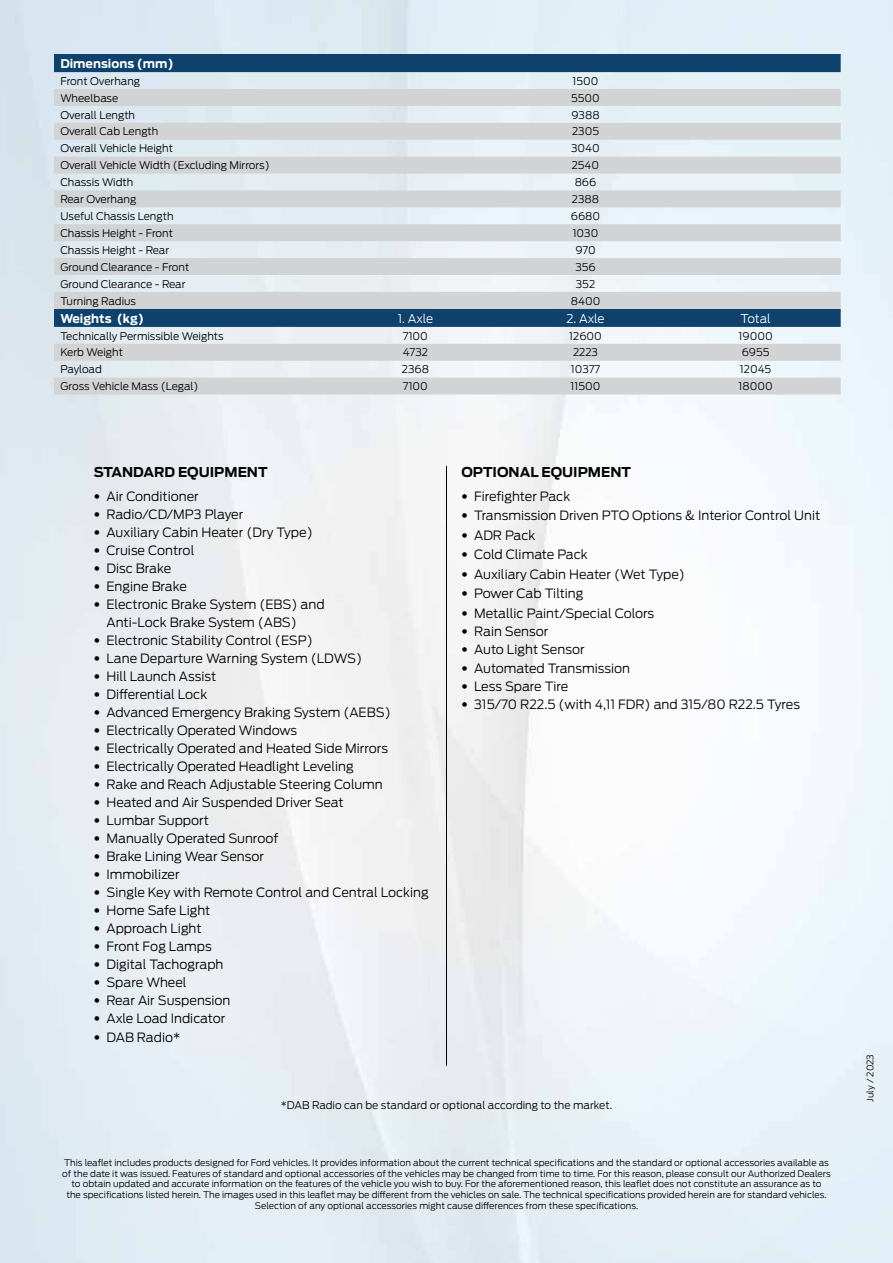
<style>
.page{position:relative;width:893px;height:1263px;background:#fff}
.page>*{position:absolute;margin:0;border:0;box-sizing:border-box;transform-origin:0 0}
.t1{font:700 13.5px "Ford Antenna";color:#000}
.t2{font:300 12.75px/18px "Ford Antenna";color:#000}
.t3{font:700 12px "Ford Antenna";color:#fff}
.t4{font:300 12px "Ford Antenna";color:#fff}
.t5{font:300 10.5px "Ford Antenna";color:#000}
.t6{font:300 9px/10.8px "Ford Antenna";color:#000;text-align:center}
.s1{font-family:"Helvetica Neue LT Std";font-stretch:condensed}
</style>
<div class="page">
<hr style="left:446px;top:466px;width:1px;height:600px;background:#000">
<svg style="left:54px;top:54px;width:787px;height:35px;background:#7393ac"></svg>
<svg style="left:54px;top:89px;width:787px;height:305px;background:#cfd7dc"></svg>
<p class="t3" style="left:60px;top:53px;width:115px">Dimensions (mm)</p>
<p class="t5" style="left:60px;top:72px;width:81px">Front Overhang</p>
<p class="t5" style="left:573px;top:72px;width:27px">1500</p>
<p class="t5" style="left:60px;top:89px;width:59px">Wheelbase</p>
<p class="t5" style="left:571px;top:89px;width:30px">5500</p>
<p class="t5" style="left:60px;top:106px;width:76px">Overall Length</p>
<p class="t5" style="left:571px;top:106px;width:30px">9388</p>
<p class="t5" style="left:60px;top:123px;width:99px">Overall Cab Length</p>
<p class="t5" style="left:572px;top:123px;width:28px">2305</p>
<p class="t5" style="left:60px;top:140px;width:114px">Overall Vehicle Height</p>
<p class="t5" style="left:571px;top:140px;width:30px">3040</p>
<p class="t5" style="left:60px;top:157px;width:211px">Overall Vehicle Width (Excluding Mirrors)</p>
<p class="t5" style="left:572px;top:157px;width:29px">2540</p>
<p class="t5" style="left:60px;top:173px;width:74px">Chassis Width</p>
<p class="t5" style="left:575px;top:173px;width:23px">866</p>
<p class="t5" style="left:60px;top:190px;width:78px">Rear Overhang</p>
<p class="t5" style="left:572px;top:190px;width:29px">2388</p>
<p class="t5" style="left:60px;top:207px;width:115px">Useful Chassis Length</p>
<p class="t5" style="left:571px;top:207px;width:31px">6680</p>
<p class="t5" style="left:60px;top:224px;width:114px">Chassis Height - Front</p>
<p class="t5" style="left:573px;top:224px;width:27px">1030</p>
<p class="t5" style="left:60px;top:241px;width:110px">Chassis Height - Rear</p>
<p class="t5" style="left:575px;top:241px;width:22px">970</p>
<p class="t5" style="left:60px;top:258px;width:130px">Ground Clearance - Front</p>
<p class="t5" style="left:575px;top:258px;width:22px">356</p>
<p class="t5" style="left:60px;top:275px;width:127px">Ground Clearance - Rear</p>
<p class="t5" style="left:576px;top:275px;width:21px">352</p>
<p class="t5" style="left:60px;top:292px;width:77px">Turning Radius</p>
<p class="t5" style="left:571px;top:292px;width:31px">8400</p>
<p class="t3" style="left:60px;top:307px;width:85px">Weights (kg)</p>
<p class="t4" style="left:398px;top:308px;width:37px">1. Axle</p>
<p class="t4" style="left:566px;top:308px;width:40px">2. Axle</p>
<p class="t4" style="left:741px;top:308px;width:31px">Total</p>
<p class="t5" style="left:60px;top:327px;width:165px">Technically Permissible Weights</p>
<p class="t5" style="left:403px;top:327px;width:26px">7100</p>
<p class="t5" style="left:569px;top:327px;width:34px">12600</p>
<p class="t5" style="left:739px;top:327px;width:36px">19000</p>
<p class="t5" style="left:60px;top:344px;width:64px">Kerb Weight</p>
<p class="t5" style="left:403px;top:344px;width:27px">4732</p>
<p class="t5" style="left:573px;top:344px;width:26px">2223</p>
<p class="t5" style="left:742px;top:344px;width:29px">6955</p>
<p class="t5" style="left:60px;top:361px;width:43px">Payload</p>
<p class="t5" style="left:402px;top:361px;width:29px">2368</p>
<p class="t5" style="left:571px;top:361px;width:31px">10377</p>
<p class="t5" style="left:740px;top:361px;width:33px">12045</p>
<p class="t5" style="left:60px;top:378px;width:140px">Gross Vehicle Mass (Legal)</p>
<p class="t5" style="left:403px;top:378px;width:26px">7100</p>
<p class="t5" style="left:571px;top:378px;width:31px">11500</p>
<p class="t5" style="left:738px;top:378px;width:36px">18000</p>
<p class="t1" style="left:94px;top:460px;width:175px">STANDARD EQUIPMENT</p>
<p class="t2" style="left:94px;top:485px;width:107px"><span class="s1">•</span> Air Conditioner</p>
<p class="t2" style="left:94px;top:503px;width:151px"><span class="s1">•</span> Radio/CD/MP3 Player</p>
<p class="t2" style="left:94px;top:521px;width:220px"><span class="s1">•</span> Auxiliary Cabin Heater (Dry Type)</p>
<p class="t2" style="left:94px;top:539px;width:102px"><span class="s1">•</span> Cruise Control</p>
<p class="t2" style="left:94px;top:557px;width:79px"><span class="s1">•</span> Disc Brake</p>
<p class="t2" style="left:94px;top:576px;width:95px"><span class="s1">•</span> Engine Brake</p>
<p class="t2" style="left:107px;top:594px;width:220px;text-indent:-13px"><span class="s1">•</span> Electronic Brake System (EBS) and<br>Anti-Lock Brake System (ABS)</p>
<p class="t2" style="left:94px;top:630px;width:221px"><span class="s1">•</span> Electronic Stability Control (ESP)</p>
<p class="t2" style="left:94px;top:648px;width:270px"><span class="s1">•</span> Lane Departure Warning System (LDWS)</p>
<p class="t2" style="left:94px;top:666px;width:124px"><span class="s1">•</span> Hill Launch Assist</p>
<p class="t2" style="left:94px;top:684px;width:115px"><span class="s1">•</span> Differential Lock</p>
<p class="t2" style="left:94px;top:702px;width:298px"><span class="s1">•</span> Advanced Emergency Braking System (AEBS)</p>
<p class="t2" style="left:94px;top:720px;width:205px"><span class="s1">•</span> Electrically Operated Windows</p>
<p class="t2" style="left:94px;top:738px;width:296px"><span class="s1">•</span> Electrically Operated and Heated Side Mirrors</p>
<p class="t2" style="left:94px;top:756px;width:261px"><span class="s1">•</span> Electrically Operated Headlight Leveling</p>
<p class="t2" style="left:94px;top:774px;width:291px"><span class="s1">•</span> Rake and Reach Adjustable Steering Column</p>
<p class="t2" style="left:94px;top:792px;width:251px"><span class="s1">•</span> Heated and Air Suspended Driver Seat</p>
<p class="t2" style="left:94px;top:810px;width:117px"><span class="s1">•</span> Lumbar Support</p>
<p class="t2" style="left:94px;top:828px;width:186px"><span class="s1">•</span> Manually Operated Sunroof</p>
<p class="t2" style="left:94px;top:846px;width:172px"><span class="s1">•</span> Brake Lining Wear Sensor</p>
<p class="t2" style="left:94px;top:864px;width:87px"><span class="s1">•</span> Immobilizer</p>
<p class="t2" style="left:94px;top:882px;width:336px"><span class="s1">•</span> Single Key with Remote Control and Central Locking</p>
<p class="t2" style="left:94px;top:900px;width:118px"><span class="s1">•</span> Home Safe Light</p>
<p class="t2" style="left:94px;top:918px;width:109px"><span class="s1">•</span> Approach Light</p>
<p class="t2" style="left:94px;top:936px;width:120px"><span class="s1">•</span> Front Fog Lamps</p>
<p class="t2" style="left:94px;top:954px;width:131px"><span class="s1">•</span> Digital Tachograph</p>
<p class="t2" style="left:94px;top:972px;width:94px"><span class="s1">•</span> Spare Wheel</p>
<p class="t2" style="left:94px;top:990px;width:138px"><span class="s1">•</span> Rear Air Suspension</p>
<p class="t2" style="left:94px;top:1008px;width:133px"><span class="s1">•</span> Axle Load Indicator</p>
<p class="t2" style="left:94px;top:1027px;width:88px"><span class="s1">•</span> DAB Radio*</p>
<p class="t1" style="left:461px;top:460px;width:171px">OPTIONAL EQUIPMENT</p>
<p class="t2" style="left:461px;top:485px;width:111px"><span class="s1">•</span> Firefighter Pack</p>
<p class="t2" style="left:461px;top:505px;width:360px"><span class="s1">•</span> Transmission Driven PTO Options &amp; Interior Control Unit</p>
<p class="t2" style="left:461px;top:524px;width:76px"><span class="s1">•</span> ADR Pack</p>
<p class="t2" style="left:461px;top:544px;width:128px"><span class="s1">•</span> Cold Climate Pack</p>
<p class="t2" style="left:461px;top:563px;width:225px"><span class="s1">•</span> Auxiliary Cabin Heater (Wet Type)</p>
<p class="t2" style="left:461px;top:583px;width:124px"><span class="s1">•</span> Power Cab Tilting</p>
<p class="t2" style="left:461px;top:602px;width:194px"><span class="s1">•</span> Metallic Paint/Special Colors</p>
<p class="t2" style="left:461px;top:620px;width:89px"><span class="s1">•</span> Rain Sensor</p>
<p class="t2" style="left:461px;top:638px;width:125px"><span class="s1">•</span> Auto Light Sensor</p>
<p class="t2" style="left:461px;top:658px;width:170px"><span class="s1">•</span> Automated Transmission</p>
<p class="t2" style="left:461px;top:676px;width:108px"><span class="s1">•</span> Less Spare Tire</p>
<p class="t2" style="left:461px;top:694px;width:340px"><span class="s1">•</span> 315/70 R22.5 (with 4,11 FDR) and 315/80 R22.5 Tyres</p>
<p class="t5" style="left:281px;top:1096px;width:333px">*DAB Radio can be standard or optional according to the market.</p>
<p class="t6" style="left:62px;top:1156px;width:770px">This leaflet includes products designed for Ford vehicles. It provides information about the current technical specifications and the standard or optional accessories available as of the date it was issued. Features of standard and optional accessories of the vehicles may be changed from time to time. For this reason, please consult our Authorized Dealers to obtain updated and accurate information on the features of the vehicle you wish to buy. For the aforementioned reason, this leaflet does not constitute an assurance as to<br>the specifications listed herein. The images used in this leaflet may be different from the vehicles on sale. The technical specifications provided herein are for standard vehicles.<br>Selection of any optional accessories might cause differences from these specifications.</p>
<p class="t6" style="left:864px;top:1102px;width:49px;rotate:-90deg">July / 2023</p>
</div>
